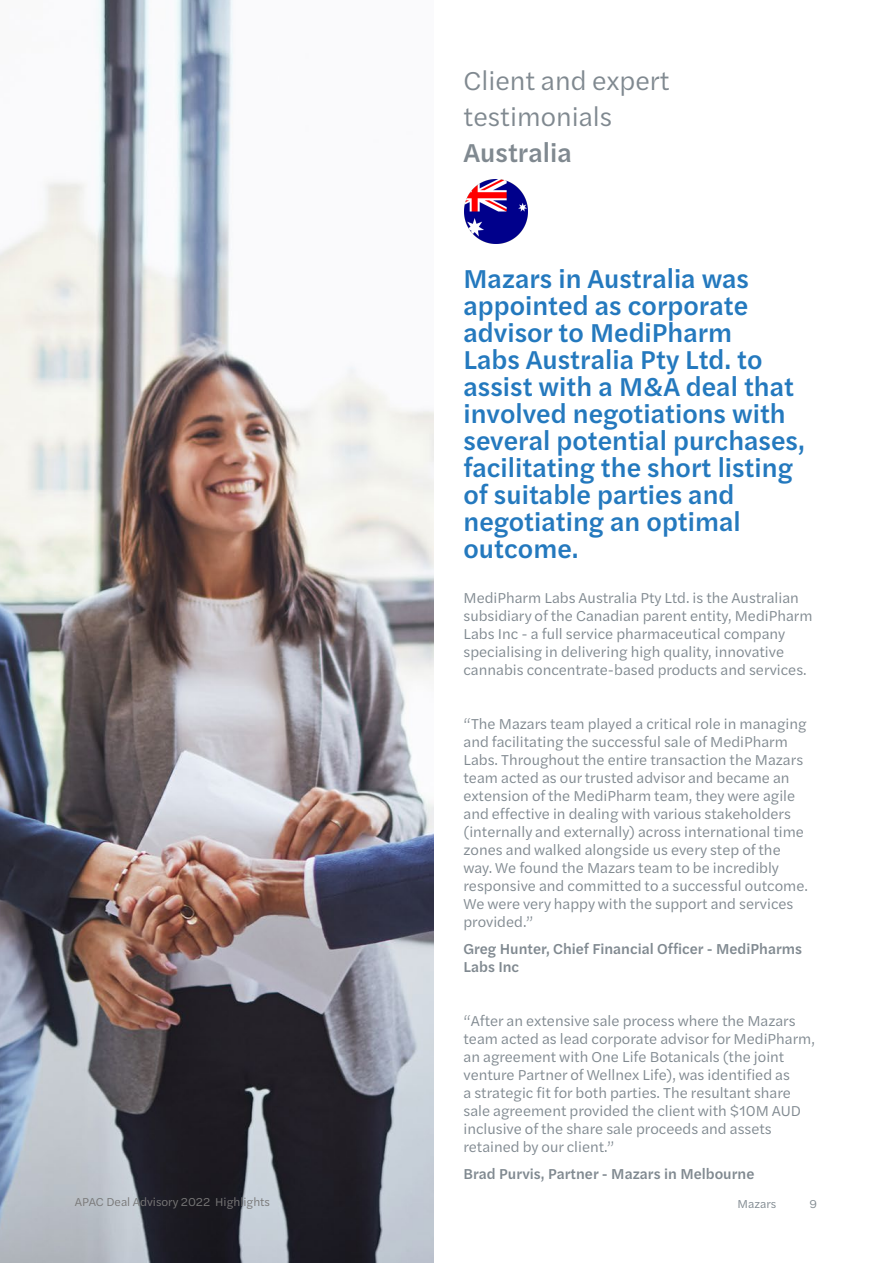
<style>
.page{position:relative;width:893px;height:1263px;background:#fff}
.page>*{position:absolute;margin:0;border:0;box-sizing:border-box;transform-origin:0 0}
.Quote_source{font:500 27px/27px "Halyard Text";color:#2479be}
.Page_title{font:27px/36px "Halyard Text";color:#808990}
.Page_subtitle{font:500 27px "Halyard Text";color:#808990}
.Body_text{font:15px/18px "Halyard Text";color:#808990}
.Heading_2{font:15px/18px "Halyard Text";color:#808990}
.Body_text-2{font:500 15px/18px "Halyard Text";color:#808990}
.Footer_text{font:12px "Halyard Text";color:#797878}
.t1{font:12px "Halyard Text";color:#808990}
</style>
<div class="page">
<img style="left:0;top:0;width:434px;height:1263px">
<img style="left:464px;top:180px;width:64px;height:63px">
<p class="Page_title" style="left:463px;top:61px;width:208px">Client and expert testimonials</p>
<p class="Page_subtitle" style="left:463px;top:133px;width:110px">Australia</p>
<p class="Quote_source" style="left:463px;top:264px;width:343px">Mazars in Australia was appointed as corporate advisor to MediPharm<br>Labs Australia Pty Ltd. to assist with a M&amp;A deal that involved negotiations with several potential purchases, facilitating the short listing of suitable parties and negotiating an optimal outcome.</p>
<p class="Heading_2" style="left:463px;top:588px;width:351px">MediPharm Labs Australia Pty Ltd. is the Australian subsidiary of the Canadian parent entity, MediPharm Labs Inc - a full service pharmaceutical company specialising in delivering high quality, innovative cannabis concentrate-based products and services.</p>
<p class="Body_text" style="left:463px;top:714px;width:346px">“The Mazars team played a critical role in managing and facilitating the successful sale of MediPharm Labs. Throughout the entire transaction the Mazars team acted as our trusted advisor and became an extension of the MediPharm team, they were agile and effective in dealing with various stakeholders (internally and externally) across international time zones and walked alongside us every step of the way. We found the Mazars team to be incredibly responsive and committed to a successful outcome.<br>We were very happy with the support and services provided.”</p>
<p class="Body_text-2" style="left:463px;top:939px;width:340px">Greg Hunter, Chief Financial Officer - MediPharms<br>Labs Inc</p>
<p class="Body_text" style="left:463px;top:1011px;width:353px">“After an extensive sale process where the Mazars team acted as lead corporate advisor for MediPharm, an agreement with One Life Botanicals (the joint venture Partner of Wellnex Life), was identified as<br>a strategic fit for both parties. The resultant share sale agreement provided the client with $10M AUD inclusive of the share sale proceeds and assets retained by our client.”</p>
<p class="Body_text-2" style="left:463px;top:1164px;width:292px">Brad Purvis, Partner - Mazars in Melbourne</p>
<p class="Footer_text" style="left:75px;top:1193px;width:197px">APAC Deal Advisory 2022 Highlights</p>
<p class="t1" style="left:77px;top:1195px;width:81px">Document title</p>
<p class="t1" style="left:738px;top:1195px;width:40px">Mazars</p>
<p class="t1" style="left:809px;top:1195px;width:9px">9</p>
</div>
